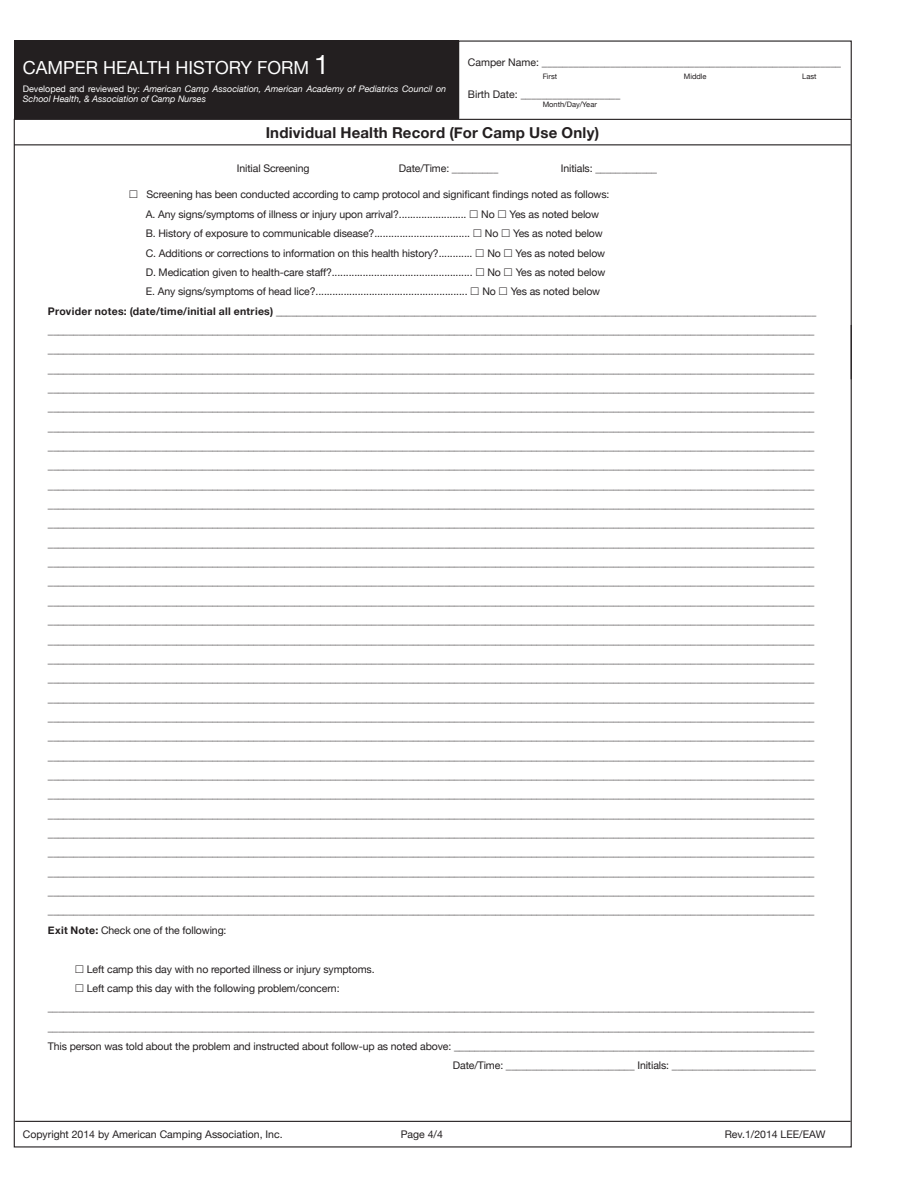
<style>
.page{position:relative;width:918px;height:1188px;background:#fff}
.page>*{position:absolute;margin:0;border:0;box-sizing:border-box;transform-origin:0 0}
.t1{font:18px "Helvetica Neue";color:#fff}
.t2{font:700 15px "Helvetica Neue";letter-spacing:.015em;color:#231f20}
.t3{font:10.5px/19.4px "Helvetica Neue";letter-spacing:-.01em;color:#231f20}
.t4{font:italic 9px/10.8px "Helvetica Neue";color:#fff}
.t5{font:7.5px "Helvetica Neue";color:#231f20}
.s1{font-size:27px}
.s2{font-style:normal}
.s3{font-weight:700}
</style>
<div class="page">
<div style="left:14px;top:40px;width:444px;height:79px;background:#231f20"></div>
<hr style="left:851px;top:325px;width:1px;height:54px;background:#231f20">
<hr style="left:15px;top:1121px;width:836px;height:1px;background:#231f20">
<hr style="left:14px;top:144px;width:837px;height:1px;background:#231f20">
<h1 class="t1" style="left:23px;top:57px;width:308px">CAMPER HEALTH HISTORY FORM <span class="s1">1</span></h1>
<p class="t4" style="left:23px;top:83px;width:425px"><span class="s2">Developed and reviewed by:</span> American Camp Association, American Academy of Pediatrics Council on<br>School Health, &amp; Association of Camp Nurses</p>
<h2 class="t2" style="left:266px;top:123px;width:335px">Individual Health Record (For Camp Use Only)</h2>
<p class="t3" style="left:468px;top:53px;width:375px">Camper Name: _________________________________________________________</p>
<p class="t5" style="left:543px;top:72px;width:16px">First</p>
<p class="t5" style="left:684px;top:72px;width:24px">Middle</p>
<p class="t5" style="left:802px;top:72px;width:16px">Last</p>
<p class="t3" style="left:468px;top:85px;width:154px">Birth Date: ___________________</p>
<p class="t5" style="left:543px;top:100px;width:56px">Month/Day/Year</p>
<p class="t3" style="left:237px;top:159px;width:74px">Initial Screening</p>
<p class="t3" style="left:399px;top:159px;width:101px">Date/Time: _________</p>
<p class="t3" style="left:561px;top:159px;width:98px">Initials: ____________</p>
<p class="t3" style="left:146px;top:185px;width:465px">Screening has been conducted according to camp protocol and significant findings noted as follows:<br>A. Any signs/symptoms of illness or injury upon arrival?........................</p>
<p class="t3" style="left:481px;top:204px;width:15px">No</p>
<p class="t3" style="left:510px;top:204px;width:91px">Yes as noted below</p>
<p class="t3" style="left:146px;top:224px;width:326px">B. History of exposure to communicable disease?..................................</p>
<p class="t3" style="left:485px;top:224px;width:15px">No</p>
<p class="t3" style="left:513px;top:224px;width:91px">Yes as noted below</p>
<p class="t3" style="left:146px;top:243px;width:328px">C. Additions or corrections to information on this health history?............</p>
<p class="t3" style="left:487px;top:243px;width:15px">No</p>
<p class="t3" style="left:516px;top:243px;width:91px">Yes as noted below</p>
<p class="t3" style="left:146px;top:262px;width:328px">D. Medication given to health-care staff?..................................................</p>
<p class="t3" style="left:487px;top:262px;width:15px">No</p>
<p class="t3" style="left:516px;top:262px;width:91px">Yes as noted below</p>
<p class="t3" style="left:146px;top:282px;width:323px">E. Any signs/symptoms of head lice?......................................................</p>
<p class="t3" style="left:482px;top:282px;width:15px">No</p>
<p class="t3" style="left:48px;top:282px;width:770px;text-indent:463px">Yes as noted below<br><span class="s3">Provider notes: (date/time/initial all entries)</span> _________________________________________________________________________________________________________ _____________________________________________________________________________________________________________________________________________________ _____________________________________________________________________________________________________________________________________________________ _____________________________________________________________________________________________________________________________________________________ _____________________________________________________________________________________________________________________________________________________ _____________________________________________________________________________________________________________________________________________________ _____________________________________________________________________________________________________________________________________________________ _____________________________________________________________________________________________________________________________________________________ _____________________________________________________________________________________________________________________________________________________ _____________________________________________________________________________________________________________________________________________________ _____________________________________________________________________________________________________________________________________________________ _____________________________________________________________________________________________________________________________________________________ _____________________________________________________________________________________________________________________________________________________ _____________________________________________________________________________________________________________________________________________________ _____________________________________________________________________________________________________________________________________________________ _____________________________________________________________________________________________________________________________________________________ _____________________________________________________________________________________________________________________________________________________ _____________________________________________________________________________________________________________________________________________________ _____________________________________________________________________________________________________________________________________________________ _____________________________________________________________________________________________________________________________________________________ _____________________________________________________________________________________________________________________________________________________ _____________________________________________________________________________________________________________________________________________________ _____________________________________________________________________________________________________________________________________________________ _____________________________________________________________________________________________________________________________________________________ _____________________________________________________________________________________________________________________________________________________ _____________________________________________________________________________________________________________________________________________________ _____________________________________________________________________________________________________________________________________________________ _____________________________________________________________________________________________________________________________________________________ _____________________________________________________________________________________________________________________________________________________ _____________________________________________________________________________________________________________________________________________________ _____________________________________________________________________________________________________________________________________________________ _____________________________________________________________________________________________________________________________________________________ <span class="s3">Exit Note:</span> Check one of the following:</p>
<p class="t3" style="left:87px;top:959px;width:289px">Left camp this day with no reported illness or injury symptoms.</p>
<p class="t3" style="left:87px;top:978px;width:254px">Left camp this day with the following problem/concern:</p>
<p class="t3" style="left:48px;top:998px;width:768px">_____________________________________________________________________________________________________________________________________________________</p>
<p class="t3" style="left:48px;top:1017px;width:768px">_____________________________________________________________________________________________________________________________________________________</p>
<p class="t3" style="left:48px;top:1036px;width:768px">This person was told about the problem and instructed about follow-up as noted above: ______________________________________________________________________</p>
<p class="t3" style="left:453px;top:1056px;width:365px">Date/Time: _________________________ Initials: ____________________________</p>
<p class="t3" style="left:23px;top:1124px;width:261px">Copyright 2014 by American Camping Association, Inc.</p>
<p class="t3" style="left:401px;top:1124px;width:44px">Page 4/4</p>
<p class="t3" style="left:725px;top:1124px;width:102px">Rev.1/2014 LEE/EAW</p>
</div>
